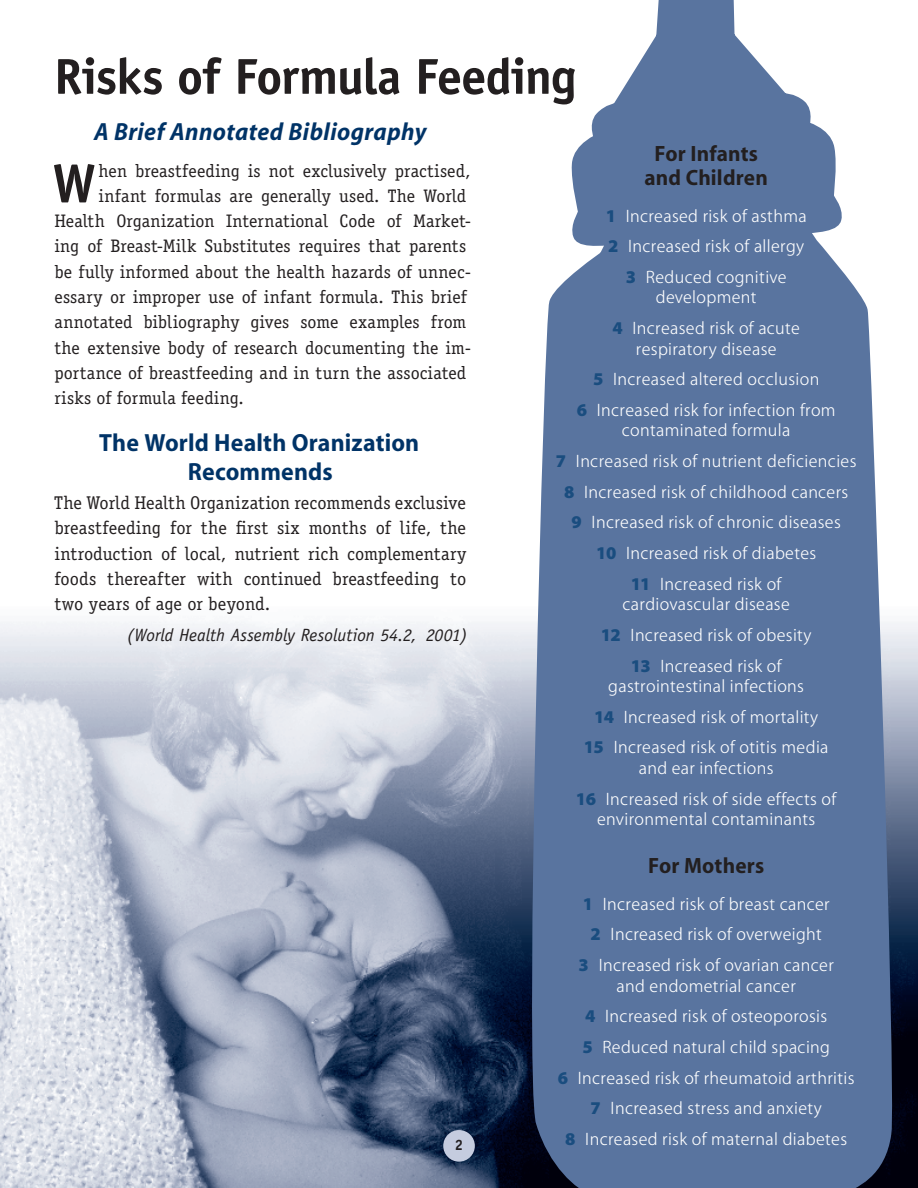
<style>
.page{position:relative;width:918px;height:1188px;background:#fff}
.page>*{position:absolute;margin:0;border:0;box-sizing:border-box;transform-origin:0 0}
.t1{font:700 54.6px "Officina Sans";color:#231f20}
.t2{font:700 50.55px "Officina Sans";letter-spacing:-.025em;color:#231f20}
.t3{font:24.9px/28.5px "Myriad MM 675 550";letter-spacing:.005em;color:#003367;text-align:center}
.t4{font:24.9px "Myriad MM It 675 550";letter-spacing:.02em;color:#003367}
.t5{font:22.2px/24px "Myriad MM 675 550";letter-spacing:.005em;color:#231f20;text-align:center}
.t6{font:18.45px/25.2px "Officina Serif";letter-spacing:.005em;color:#231f20;text-align:justify}
.t7{font:18.15px "Officina Serif";letter-spacing:.005em;color:#231f20}
.t8{font:18px/30.8px "Myriad MM 275 590";letter-spacing:.02em;color:#fff;text-align:center}
.t9{font:italic 17.85px "Officina Sans";color:#231f20}
.t10{font:700 15px "Officina Serif";color:#231f20}
.s1{font-family:"Myriad MM 830 600";color:#1a4d7f}
</style>
<div class="page">
<img style="left:892px;top:622px;width:26px;height:566px">
<img style="left:0;top:622px;width:532px;height:566px">
<svg style="left:532px;top:0;width:360px;height:1188px;background:#6e85aa"></svg>
<div style="left:443px;top:1130px;width:32px;height:32px;background:#c5ccdf;border-radius:50%"></div>
<h2 class="t2" style="left:54px;top:45px;width:524px">Risks of Formula Feeding</h2>
<h3 class="t4" style="left:94px;top:120px;width:334px">A Brief Annotated Bibliography</h3>
<h1 class="t1" style="left:53px;top:149px;width:45px">W</h1>
<p class="t7" style="left:99px;top:160px;width:373px">hen breastfeeding is not exclusively practised,</p>
<p class="t5" style="left:644px;top:142px;width:125px">For Infants and Children</p>
<p class="t8" style="left:606px;top:201px;width:203px"><span class="s1">1</span> Increased risk of asthma<br><span class="s1">2</span> Increased risk of allergy<br><span class="s1">3</span> Reduced cognitive</p>
<p class="t8" style="left:612px;top:283px;width:189px">development<br><span class="s1">4</span> Increased risk of acute</p>
<p class="t8" style="left:577px;top:334px;width:260px">respiratory disease<br><span class="s1">5</span> Increased altered occlusion<br><span class="s1">6</span> Increased risk for infection from</p>
<p class="t8" style="left:556px;top:416px;width:302px">contaminated formula<br><span class="s1">7</span> Increased risk of nutrient deficiencies<br><span class="s1">8</span> Increased risk of childhood cancers<br><span class="s1">9</span> Increased risk of chronic diseases<br><span class="s1">10</span> Increased risk of diabetes<br><span class="s1">11</span> Increased risk of</p>
<p class="t8" style="left:601px;top:590px;width:212px">cardiovascular disease<br><span class="s1">12</span> Increased risk of obesity<br><span class="s1">13</span> Increased risk of</p>
<p class="t8" style="left:584px;top:672px;width:246px">gastrointestinal infections<br><span class="s1">14</span> Increased risk of mortality<br><span class="s1">15</span> Increased risk of otitis media</p>
<p class="t8" style="left:576px;top:753px;width:262px">and ear infections<br><span class="s1">16</span> Increased risk of side effects of</p>
<p class="t8" style="left:597px;top:805px;width:220px">environmental contaminants</p>
<p class="t5" style="left:648px;top:854px;width:118px">For Mothers</p>
<p class="t8" style="left:579px;top:889px;width:257px"><span class="s1">1</span> Increased risk of breast cancer<br><span class="s1">2</span> Increased risk of overweight<br><span class="s1">3</span> Increased risk of ovarian cancer</p>
<p class="t8" style="left:558px;top:971px;width:298px">and endometrial cancer<br><span class="s1">4</span> Increased risk of osteoporosis<br><span class="s1">5</span> Reduced natural child spacing<br><span class="s1">6</span> Increased risk of rheumatoid arthritis <span class="s1">7</span> Increased stress and anxiety<br><span class="s1">8</span> Increased risk of maternal diabetes</p>
<p class="t7" style="left:99px;top:185px;width:369px">infant formulas are generally used. The World</p>
<p class="t7" style="left:54px;top:210px;width:418px">Health Organization International Code of Market-</p>
<p class="t7" style="left:55px;top:236px;width:413px">ing of Breast-Milk Substitutes requires that parents</p>
<p class="t7" style="left:55px;top:261px;width:418px">be fully informed about the health hazards of unnec-</p>
<p class="t7" style="left:55px;top:286px;width:414px">essary or improper use of infant formula. This brief</p>
<p class="t7" style="left:55px;top:312px;width:413px">annotated bibliography gives some examples from</p>
<p class="t7" style="left:55px;top:337px;width:418px">the extensive body of research documenting the im-</p>
<p class="t7" style="left:55px;top:362px;width:413px">portance of breastfeeding and in turn the associated</p>
<p class="t7" style="left:55px;top:387px;width:191px">risks of formula feeding.</p>
<h3 class="t3" style="left:99px;top:430px;width:322px">The World Health Oranization<br>Recommends</h3>
<p class="t6" style="left:54px;top:490px;width:414px">The World Health Organization recommends exclusive breastfeeding for the first six months of life, the introduction of local, nutrient rich complementary foods thereafter with continued breastfeeding to two years of age or beyond.</p>
<p class="t9" style="left:127px;top:624px;width:342px">(World Health Assembly Resolution 54.2, 2001)</p>
<p class="t10" style="left:455px;top:1136px;width:10px">2</p>
</div>
